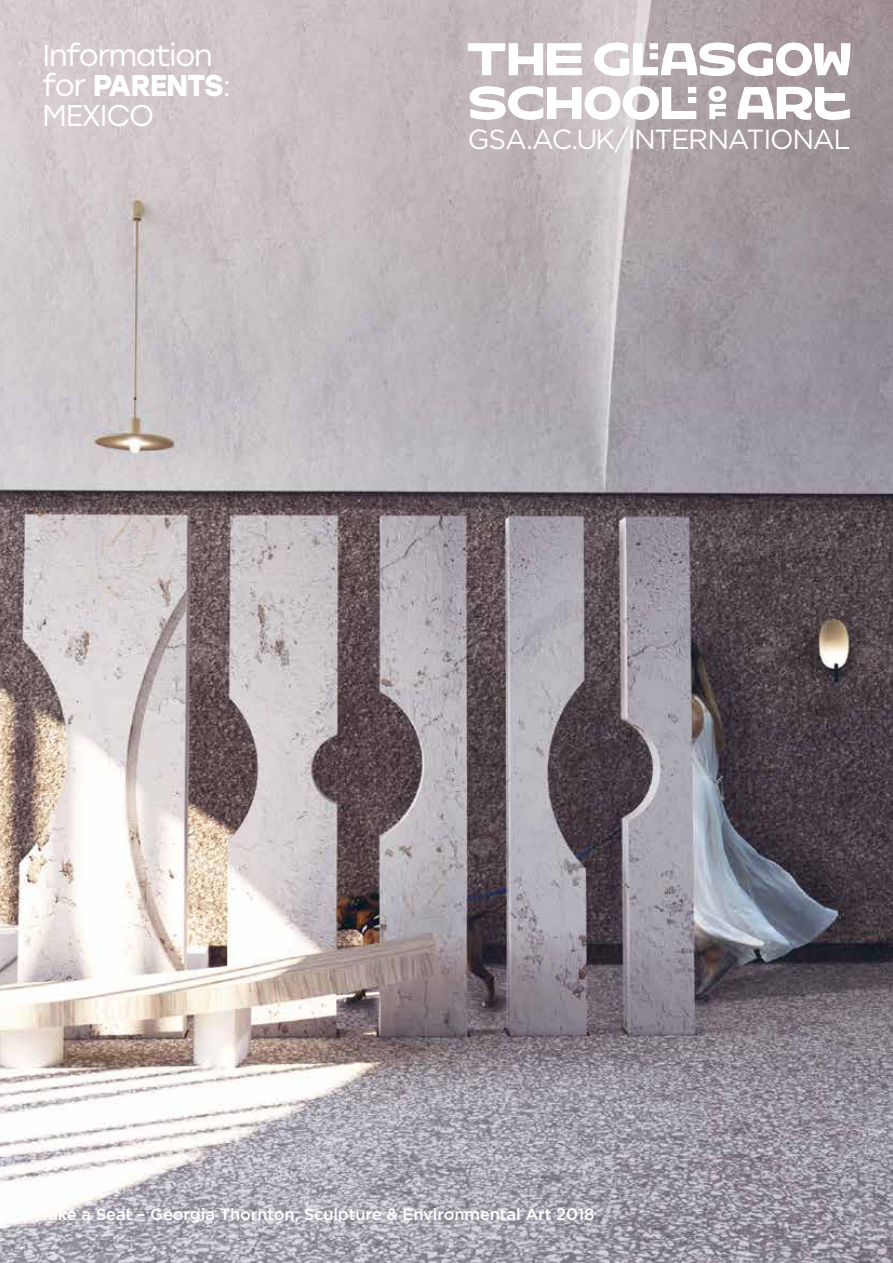
<style>
.page{position:relative;width:893px;height:1263px;background:#fff}
.page>*{position:absolute;margin:0;border:0;box-sizing:border-box;transform-origin:0 0}
.t1{font:30px/30px "Stolzl";letter-spacing:-.04em;color:#fff}
.t2{font:27.75px "Gotham";letter-spacing:-.05em;color:#fff}
.t3{font:500 16.5px "Gotham";letter-spacing:-.01em;color:#fff}
.s1{font-weight:700}
</style>
<div class="page">
<img style="left:0;top:0;width:893px;height:1263px">
<svg style="left:470px;top:86px;width:226px;height:34px"></svg>
<svg style="left:709px;top:86px;width:17px;height:33px"></svg>
<svg style="left:737px;top:87px;width:113px;height:33px"></svg>
<svg style="left:468px;top:43px;width:114px;height:32px"></svg>
<svg style="left:594px;top:43px;width:256px;height:33px"></svg>
<h1 class="t1" style="left:43px;top:39px;width:190px">Information for <span class="s1">PARENTS</span>:<br>MEXICO</h1>
<h2 class="t2" style="left:468px;top:121px;width:384px">GSA.AC.UK/INTERNATIONAL</h2>
<p class="t3" style="left:40px;top:1204px;width:556px">Take a Seat – Georgia Thornton, Sculpture &amp; Environmental Art 2018</p>
</div>
